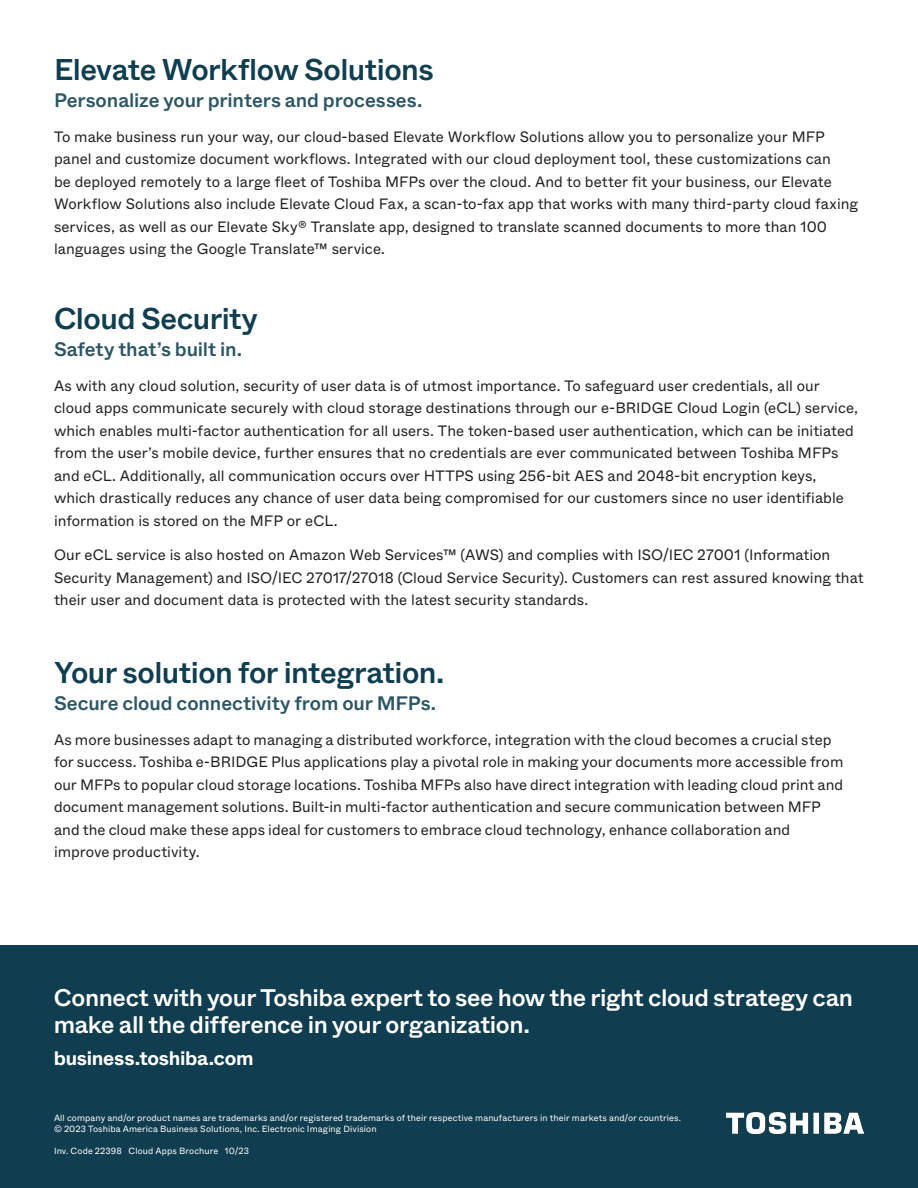
<style>
.page{position:relative;width:918px;height:1188px;background:#fff}
.page>*{position:absolute;margin:0;border:0;box-sizing:border-box;transform-origin:0 0}
.Title_2_Interior{font:500 30px "ABC Whyte";letter-spacing:-.02em;color:#0f3e50}
.Footer_Call_to_Action{font:500 24px/27px "ABC Whyte";letter-spacing:-.015em;color:#fff}
.Title_2_Interior-2{font:500 19.5px "ABC Whyte";letter-spacing:-.005em;color:#2b5564}
.website_footer_type{font:700 19.5px "Whyte";letter-spacing:-.015em;color:#fff}
.Interior_Headline{font:15px/22.5px "ABC Whyte";color:#231f20}
.Body_Copy{font:15px/22.5px "ABC Whyte";color:#231f20}
.Footer_copyright_type{font:9px/10.8px "ABC Whyte";letter-spacing:.01em;color:#fff}
</style>
<div class="page">
<div style="left:0;top:945px;width:918px;height:243px;background:#113d50"></div>
<img style="left:727px;top:1113px;width:137px;height:21px">
<p class="Title_2_Interior" style="left:54px;top:50px;width:381px">Elevate Workflow Solutions</p>
<p class="Title_2_Interior-2" style="left:54px;top:88px;width:370px">Personalize your printers and processes.</p>
<p class="Interior_Headline" style="left:54px;top:126px;width:806px">To make business run your way, our cloud-based Elevate Workflow Solutions allow you to personalize your MFP panel and customize document workflows. Integrated with our cloud deployment tool, these customizations can<br>be deployed remotely to a large fleet of Toshiba MFPs over the cloud. And to better fit your business, our Elevate Workflow Solutions also include Elevate Cloud Fax, a scan-to-fax app that works with many third-party cloud faxing services, as well as our Elevate Sky® Translate app, designed to translate scanned documents to more than 100 languages using the Google Translate™ service.</p>
<p class="Title_2_Interior" style="left:54px;top:299px;width:206px">Cloud Security</p>
<p class="Title_2_Interior-2" style="left:54px;top:337px;width:190px">Safety that’s built in.</p>
<p class="Interior_Headline" style="left:54px;top:375px;width:806px">As with any cloud solution, security of user data is of utmost importance. To safeguard user credentials, all our cloud apps communicate securely with cloud storage destinations through our e-BRIDGE Cloud Login (eCL) service, which enables multi-factor authentication for all users. The token-based user authentication, which can be initiated from the user’s mobile device, further ensures that no credentials are ever communicated between Toshiba MFPs and eCL. Additionally, all communication occurs over HTTPS using 256-bit AES and 2048-bit encryption keys, which drastically reduces any chance of user data being compromised for our customers since no user identifiable information is stored on the MFP or eCL.</p>
<p class="Interior_Headline" style="left:54px;top:544px;width:811px">Our eCL service is also hosted on Amazon Web Services™ (AWS) and complies with ISO/IEC 27001 (Information<br>Security Management) and ISO/IEC 27017/27018 (Cloud Service Security). Customers can rest assured knowing that their user and document data is protected with the latest security standards.</p>
<p class="Title_2_Interior" style="left:54px;top:653px;width:392px">Your solution for integration.</p>
<p class="Title_2_Interior-2" style="left:54px;top:691px;width:384px">Secure cloud connectivity from our MFPs.</p>
<p class="Body_Copy" style="left:54px;top:729px;width:791px">As more businesses adapt to managing a distributed workforce, integration with the cloud becomes a crucial step for success. Toshiba e-BRIDGE Plus applications play a pivotal role in making your documents more accessible from our MFPs to popular cloud storage locations. Toshiba MFPs also have direct integration with leading cloud print and document management solutions. Built-in multi-factor authentication and secure communication between MFP and the cloud make these apps ideal for customers to embrace cloud technology, enhance collaboration and improve productivity.</p>
<p class="Footer_Call_to_Action" style="left:54px;top:984px;width:801px">Connect with your Toshiba expert to see how the right cloud strategy can make all the difference in your organization.</p>
<p class="website_footer_type" style="left:54px;top:1043px;width:202px">business.toshiba.com</p>
<p class="Footer_copyright_type" style="left:54px;top:1113px;width:629px">All company and/or product names are trademarks and/or registered trademarks of their respective manufacturers in their markets and/or countries. © 2023 Toshiba America Business Solutions, Inc. Electronic Imaging Division</p>
<p class="Footer_copyright_type" style="left:54px;top:1145px;width:196px">Inv. Code 22398 Cloud Apps Brochure 10/23</p>
</div>
